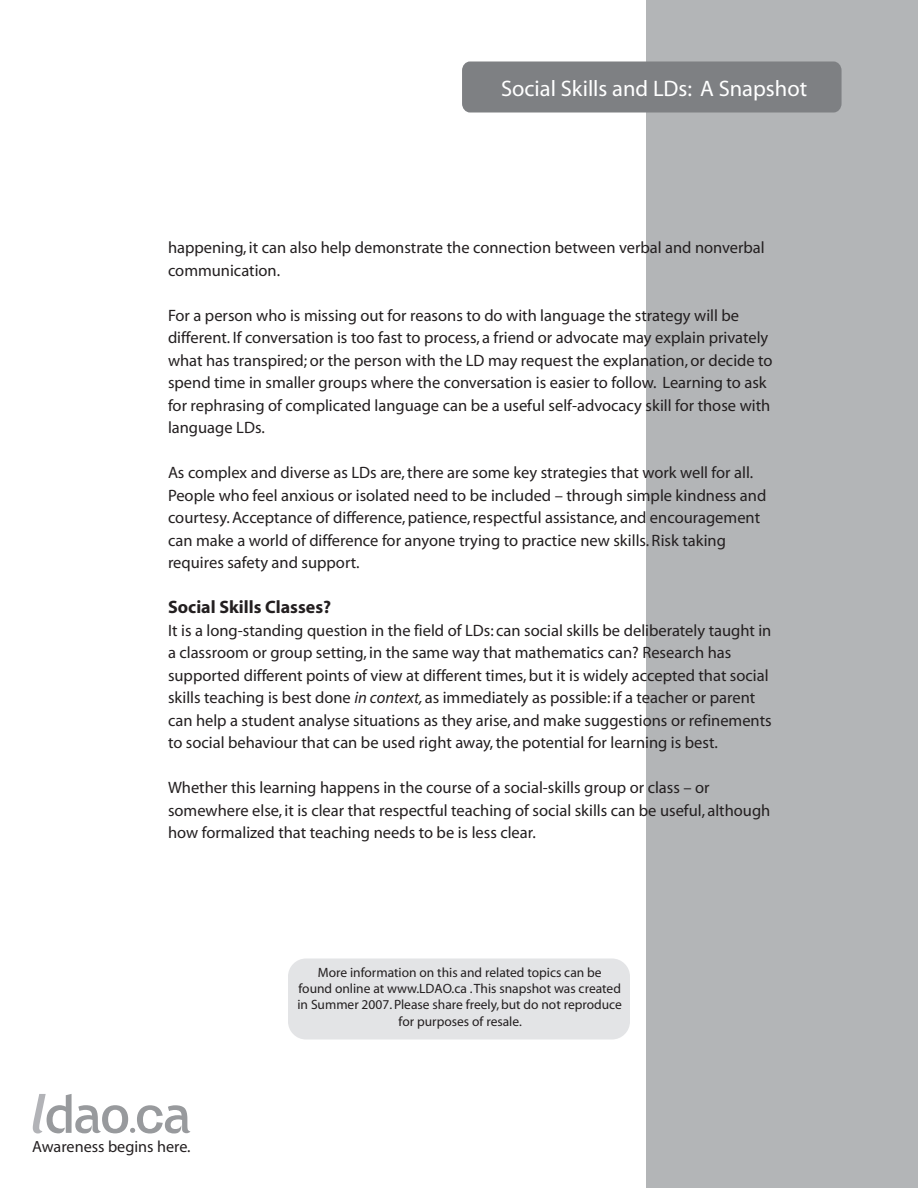
<style>
.page{position:relative;width:918px;height:1188px;background:#fff}
.page>*{position:absolute;margin:0;border:0;box-sizing:border-box;transform-origin:0 0}
.t1{font:22.5px "Myriad";color:#fff}
.t2{font:700 18px "Myriad";color:#231f20}
.t3{font:16.5px/22.5px "Myriad";color:#231f20}
.t4{font:16.2px "Myriad";color:#231f20}
.t5{font:13.5px/16.2px "Myriad";color:#231f20;text-align:center}
.s1{font-style:italic}
</style>
<div class="page">
<div style="left:646px;top:0;width:272px;height:1188px;background:#b3b5b7"></div>
<div style="left:462px;top:62px;width:380px;height:50px;background:#7e8083;border-radius:8px"></div>
<div style="left:288px;top:959px;width:342px;height:81px;background:#e3e4e6;border-radius:18px"></div>
<svg style="left:33px;top:1094px;width:157px;height:40px"></svg>
<h1 class="t1" style="left:501px;top:77px;width:308px">Social Skills and LDs: A Snapshot</h1>
<p class="t3" style="left:168px;top:237px;width:598px">happening, it can also help demonstrate the connection between verbal and nonverbal communication.</p>
<p class="t3" style="left:168px;top:305px;width:606px">For a person who is missing out for reasons to do with language the strategy will be different. If conversation is too fast to process, a friend or advocate may explain privately what has transpired; or the person with the LD may request the explanation, or decide to spend time in smaller groups where the conversation is easier to follow. Learning to ask for rephrasing of complicated language can be a useful self-advocacy skill for those with language LDs.</p>
<p class="t3" style="left:168px;top:462px;width:600px">As complex and diverse as LDs are, there are some key strategies that work well for all.<br>People who feel anxious or isolated need to be included – through simple kindness and courtesy. Acceptance of difference, patience, respectful assistance, and encouragement can make a world of difference for anyone trying to practice new skills. Risk taking requires safety and support.</p>
<h2 class="t2" style="left:168px;top:598px;width:165px">Social Skills Classes?</h2>
<p class="t3" style="left:168px;top:620px;width:605px">It is a long-standing question in the field of LDs: can social skills be deliberately taught in a classroom or group setting, in the same way that mathematics can? Research has supported different points of view at different times, but it is widely accepted that social skills teaching is best done <span class="s1">in context,</span> as immediately as possible: if a teacher or parent can help a student analyse situations as they arise, and make suggestions or refinements to social behaviour that can be used right away, the potential for learning is best.</p>
<p class="t3" style="left:168px;top:777px;width:604px">Whether this learning happens in the course of a social-skills group or class – or somewhere else, it is clear that respectful teaching of social skills can be useful, although how formalized that teaching needs to be is less clear.</p>
<p class="t4" style="left:32px;top:1139px;width:160px">Awareness begins here.</p>
<p class="t5" style="left:297px;top:965px;width:326px">More information on this and related topics can be<br>found online at www.LDAO.ca .This snapshot was created in Summer 2007. Please share freely, but do not reproduce for purposes of resale.</p>
</div>
